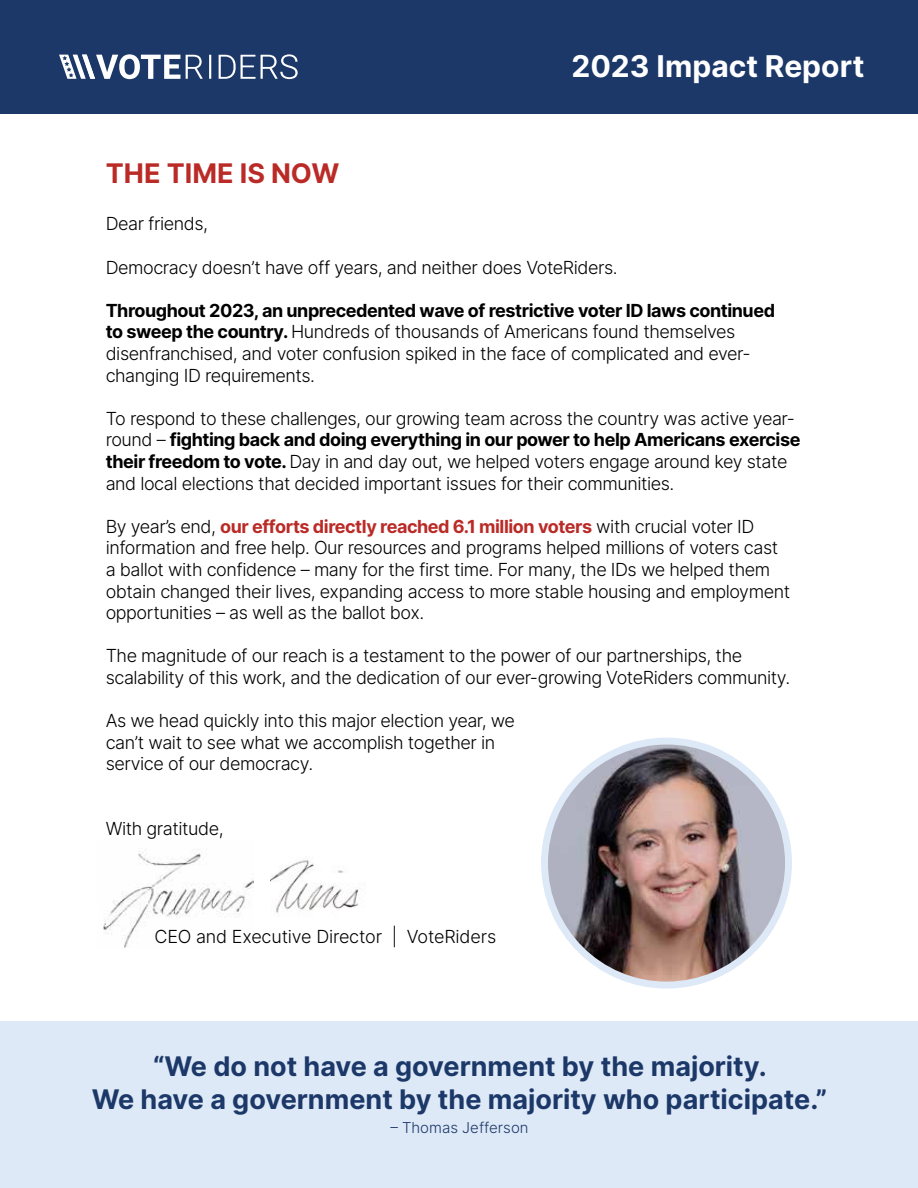
<style>
.page{position:relative;width:918px;height:1188px;background:#fff}
.page>*{position:absolute;margin:0;border:0;box-sizing:border-box;transform-origin:0 0}
.t1{font:700 30px "Inter";color:#fff}
.t2{font:700 27px/32.4px "Inter";color:#1c3868;text-align:center}
.t3{font:700 27px "Inter";color:#ba2a26}
.t4{font:300 18px/21.6px "Inter";letter-spacing:-.025em;color:#000}
.t5{font:300 15px "Inter";color:#1c3868}
.s1{font-weight:700}
.s2{font-weight:700;color:#ba2a26}
</style>
<div class="page">
<div style="left:0;top:0;width:918px;height:114px;background:#1c3868"></div>
<svg style="left:186px;top:55px;width:17px;height:24px"></svg>
<hr style="left:209px;top:55px;width:2px;height:24px;background:#fff">
<svg style="left:219px;top:54px;width:79px;height:25px"></svg>
<svg style="left:59px;top:54px;width:121px;height:26px"></svg>
<div style="left:0;top:1021px;width:918px;height:167px;background:#dee9f7"></div>
<img style="left:103px;top:849px;width:150px;height:99px">
<img style="left:271px;top:856px;width:89px;height:57px">
<img style="left:545px;top:742px;width:244px;height:239px">
<div style="left:541px;top:738px;width:251px;height:251px;border:7px solid #dee9f7;border-radius:50%"></div>
<h2 class="t3" style="left:106px;top:157px;width:235px">THE TIME IS NOW</h2>
<h1 class="t1" style="left:571px;top:48px;width:294px">2023 Impact Report</h1>
<p class="t4" style="left:106px;top:213px;width:104px">Dear friends,</p>
<p class="t4" style="left:106px;top:256px;width:514px">Democracy doesn’t have off years, and neither does VoteRiders.</p>
<p class="t4" style="left:106px;top:300px;width:671px"><span class="s1">Throughout 2023, an unprecedented wave of restrictive voter ID laws continued to sweep the country.</span> Hundreds of thousands of Americans found themselves disenfranchised, and voter confusion spiked in the face of complicated and ever&shy;changing ID requirements.</p>
<p class="t4" style="left:106px;top:408px;width:696px">To respond to these challenges, our growing team across the country was active year&shy;round – <span class="s1">fighting back and doing everything in our power to help Americans exercise their freedom to vote.</span> Day in and day out, we helped voters engage around key state and local elections that decided important issues for their communities.</p>
<p class="t4" style="left:106px;top:516px;width:686px">By year’s end, <span class="s2">our efforts directly reached 6.1 million voters</span> with crucial voter ID information and free help. Our resources and programs helped millions of voters cast a ballot with confidence – many for the first time. For many, the IDs we helped them obtain changed their lives, expanding access to more stable housing and employment opportunities – as well as the ballot box.</p>
<p class="t4" style="left:106px;top:645px;width:686px">The magnitude of our reach is a testament to the power of our partnerships, the scalability of this work, and the dedication of our ever-growing VoteRiders community.</p>
<p class="t4" style="left:106px;top:710px;width:411px">As we head quickly into this major election year, we can’t wait to see what we accomplish together in service of our democracy.</p>
<p class="t4" style="left:106px;top:818px;width:119px">With gratitude,</p>
<p class="t4" style="left:154px;top:926px;width:343px">CEO and Executive Director | VoteRiders</p>
<h2 class="t2" style="left:92px;top:1050px;width:737px">“We do not have a government by the majority.<br>We have a government by the majority who participate.”</h2>
<p class="t5" style="left:390px;top:1118px;width:140px">– Thomas Jefferson</p>
</div>
